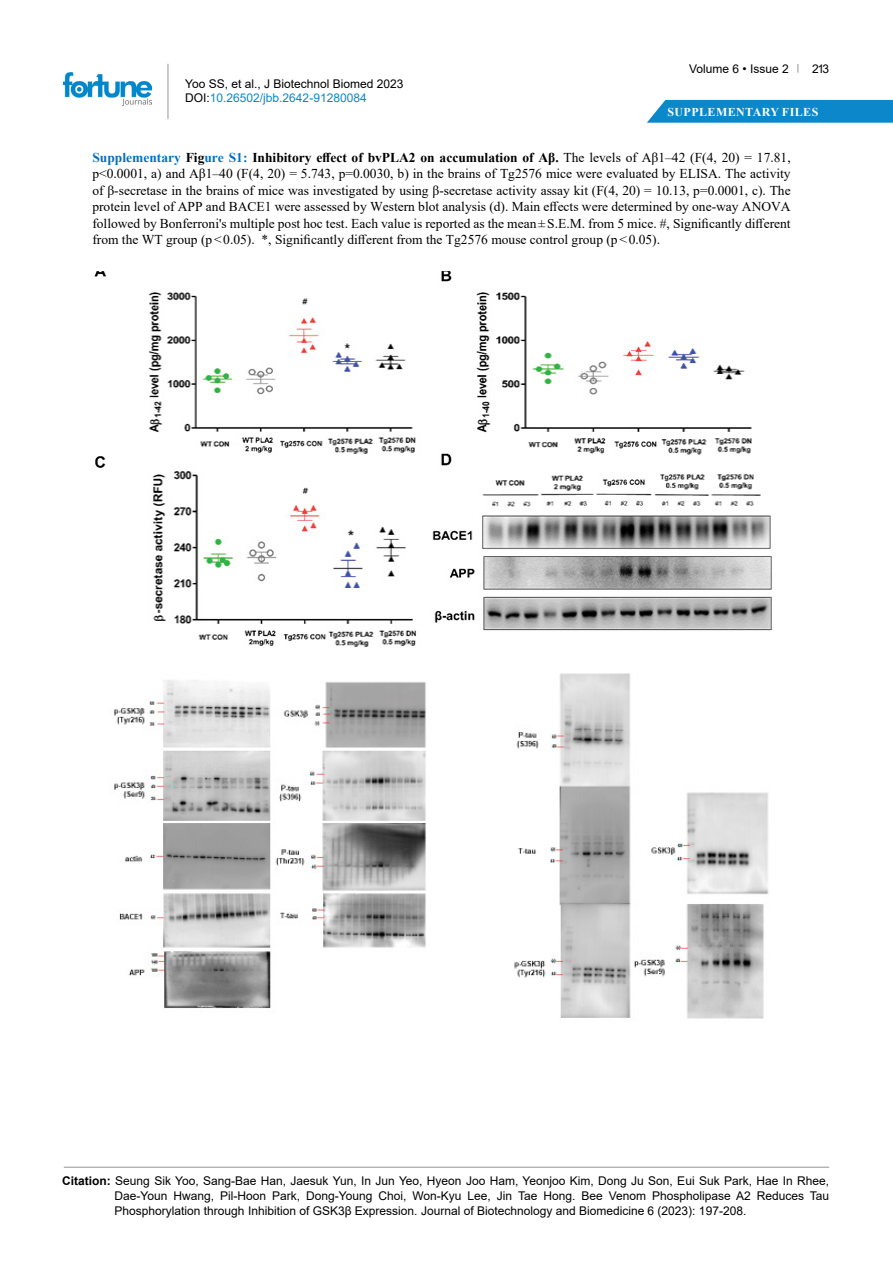
<style>
.page{position:relative;width:893px;height:1263px;background:#fff}
.page>*{position:absolute;margin:0;border:0;box-sizing:border-box;transform-origin:0 0}
.t1{font:13.5px/16.5px "Times New Roman";color:#000;text-align:justify}
.t2{font:12px/15px "Arial";color:#000}
.t3{font:700 12px "Times New Roman";letter-spacing:.035em;color:#fff}
.s1{font-weight:700;color:#0070c0}
.s2{font-weight:700}
.s3{color:#0a88ca}
</style>
<div class="page">
<hr style="left:168px;top:64px;width:1px;height:55px;background:#939598">
<img style="left:64px;top:72px;width:88px;height:33px">
<hr style="left:64px;top:1167px;width:765px;height:1px;background:#939598">
<svg style="left:647px;top:100px;width:246px;height:23px;background:#168dcc"></svg>
<img style="left:94px;top:271px;width:678px;height:376px">
<img style="left:114px;top:673px;width:655px;height:346px">
<p class="t2" style="left:689px;top:61px;width:101px">Volume 6 • Issue 2</p>
<p class="t2" style="left:812px;top:61px;width:19px">213</p>
<p class="t3" style="left:667px;top:103px;width:152px">SUPPLEMENTARY FILES</p>
<p class="t1" style="left:92px;top:149px;width:700px"><span class="s1">Supplementary</span> <span class="s2">Fig</span><span class="s1">ure S1:</span> <span class="s2">Inhibitory effect of bvPLA2 on accumulation of Aβ.</span> The levels of Aβ1–42 (F(4, 20) = 17.81, p&lt;0.0001, a) and Aβ1–40 (F(4, 20) = 5.743, p=0.0030, b) in the brains of Tg2576 mice were evaluated by ELISA. The activity of β-secretase in the brains of mice was investigated by using β-secretase activity assay kit (F(4, 20) = 10.13, p=0.0001, c). The protein level of APP and BACE1 were assessed by Western blot analysis (d). Main effects were determined by one-way ANOVA followed by Bonferroni's multiple post hoc test. Each value is reported as the mean±S.E.M. from 5 mice. #, Significantly different from the WT group (p&lt;0.05). *, Significantly different from the Tg2576 mouse control group (p&lt;0.05).</p>
<p class="t2" style="left:185px;top:76px;width:220px;line-height:14.4px">Yoo SS, et al., J Biotechnol Biomed 2023<br>DOI:<span class="s3">10.26502/jbb.2642-91280084</span></p>
<p class="t2" style="left:115px;top:1173px;width:716px;text-align:justify;text-indent:-52px"><span class="s2">Citation:</span> Seung Sik Yoo, Sang-Bae Han, Jaesuk Yun, In Jun Yeo, Hyeon Joo Ham, Yeonjoo Kim, Dong Ju Son, Eui Suk Park, Hae In Rhee, Dae-Youn Hwang, Pil-Hoon Park, Dong-Young Choi, Won-Kyu Lee, Jin Tae Hong. Bee Venom Phospholipase A2 Reduces Tau Phosphorylation through Inhibition of GSK3β Expression. Journal of Biotechnology and Biomedicine 6 (2023): 197-208.</p>
</div>
